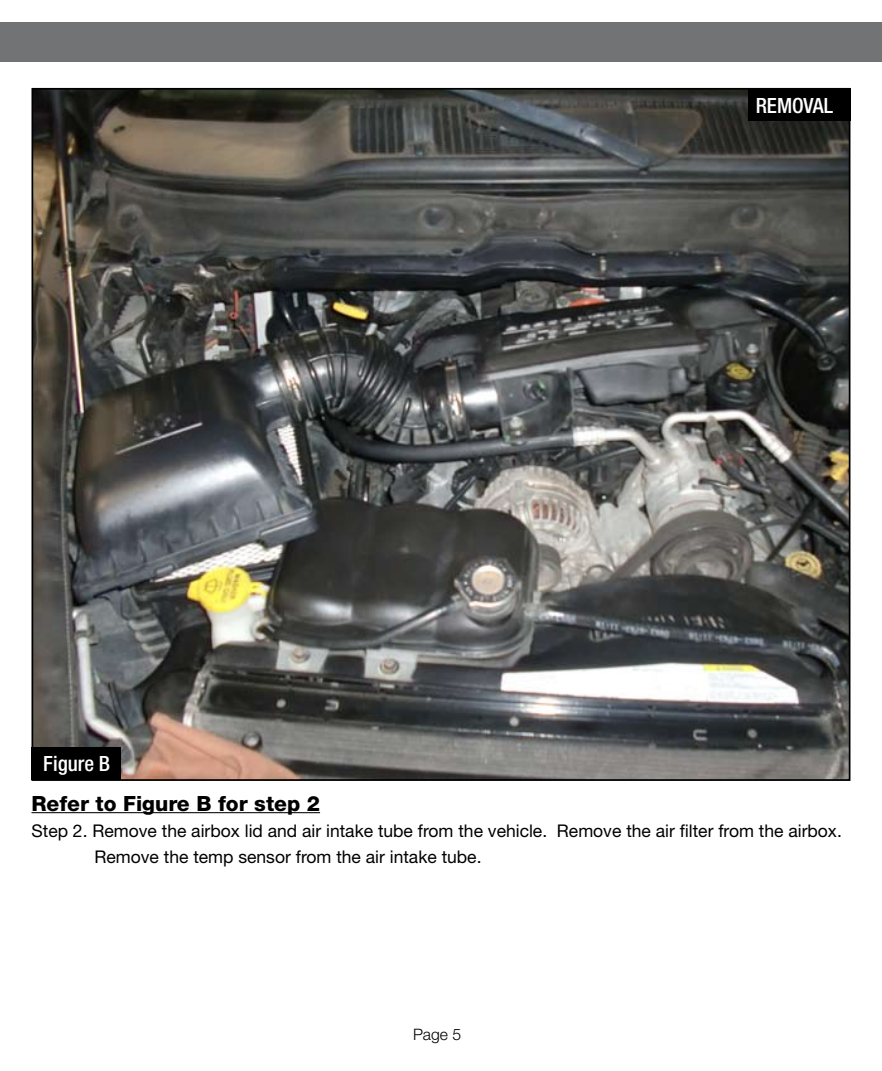
<style>
.page{position:relative;width:882px;height:1071px;background:#fff}
.page>*{position:absolute;margin:0;border:0;box-sizing:border-box;transform-origin:0 0}
.t1{font:800 21px "Helvetica Neue";color:#000}
.t2{font:500 condensed 21px "Helvetica Neue";color:#fff}
.t3{font:17.5px/26.2px "Helvetica Neue";color:#000}
.t4{font:300 15.75px "Helvetica Neue";color:#000}
</style>
<div class="page">
<div style="left:0;top:23px;width:882px;height:39px;background:#717375"></div>
<hr style="left:32px;top:812px;width:288px;height:1px;background:#000">
<img style="left:35px;top:91px;width:812px;height:687px">
<div style="left:748px;top:88px;width:102px;height:33px;background:#000"></div>
<div style="left:32px;top:747px;width:89px;height:33px;background:#000"></div>
<p class="t2" style="left:43px;top:751px;width:68px">Figure B</p>
<p class="t2" style="left:756px;top:93px;width:79px">REMOVAL</p>
<p class="t1" style="left:32px;top:791px;width:290px">Refer to Figure B for step 2</p>
<p class="t3" style="left:94px;top:818px;width:749px;text-indent:-63px">Step 2. Remove the airbox lid and air intake tube from the vehicle. Remove the air filter from the airbox.<br>Remove the temp sensor from the air intake tube.</p>
<p class="t4" style="left:413px;top:1024px;width:50px">Page 5</p>
</div>
